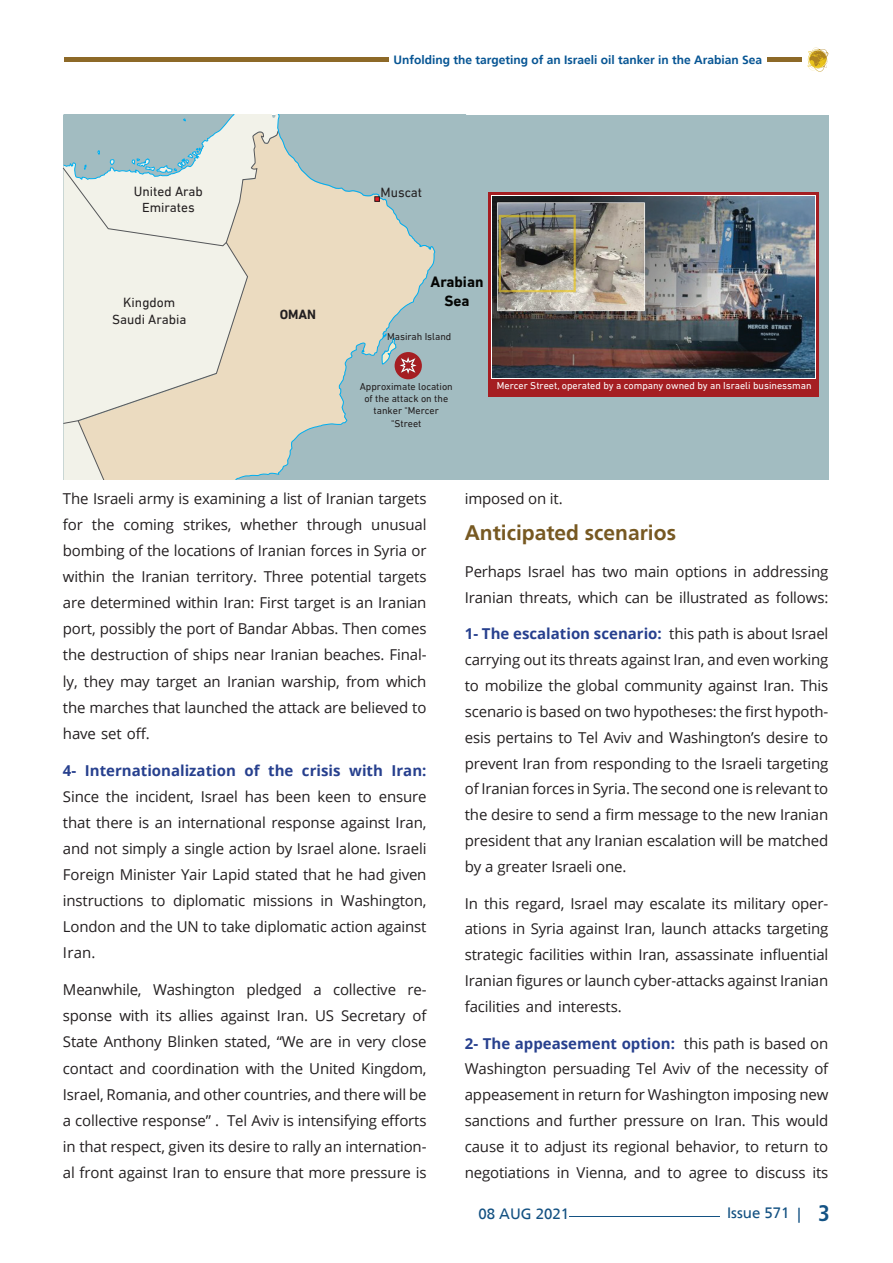
<style>
.page{position:relative;width:893px;height:1263px;background:#fff}
.page>*{position:absolute;margin:0;border:0;box-sizing:border-box;transform-origin:0 0}
.t1{font:700 21px "Frutiger LT Arabic 65";color:#775922}
.t2{font:700 15.3px/18.3px "DIN Next LTW23";color:#040503;text-align:center}
.t3{font:15px/26.1px "Open Sans";letter-spacing:-.01em;color:#231f20;text-align:justify}
.t4{font:700 15px "Open Sans";color:#27408e}
.t5{font:15px "Frutiger LT Arabic 55 Roman";color:#135182}
.t6{font:13.5px/16.2px "DIN Next LTW23";color:#231f20;text-align:center}
.t7{font:700 13.5px "DIN Next LTW23";color:#231f20}
.t8{font:700 12px "Frutiger LT Arabic 65";color:#075594}
.t9{font:10.2px/12.1px "DIN Next LTW23";color:#231f20;text-align:center}
.t10{font:10.2px "DIN Next LTW23";color:#fefefe}
.s1{font-weight:700;color:#27408e}
.s2{font-family:"Frutiger LT Std";font-weight:700;font-stretch:condensed;font-size:22.5px;color:#135284}
</style>
<div class="page">
<hr style="left:569px;top:1216px;width:151px;height:1px;background:#135182">
<svg style="left:807px;top:48px;width:21px;height:24px"></svg>
<div style="left:64px;top:57px;width:737px;height:5px;background:#8d6928"></div>
<div style="left:389px;top:55px;width:378px;height:9px;background:#fff"></div>
<div style="left:63px;top:115px;width:765px;height:364px;background:#a2bcc1"></div>
<svg style="left:63px;top:115px;width:372px;height:364px"></svg>
<svg style="left:63px;top:115px;width:216px;height:131px"></svg>
<svg style="left:374px;top:196px;width:6px;height:6px"></svg>
<div style="left:395px;top:352px;width:27px;height:27px;background:#a51e22;border-radius:50%"></div>
<svg style="left:381px;top:338px;width:36px;height:36px"></svg>
<div style="left:489px;top:192px;width:330px;height:204px;background:#a51e22"></div>
<svg style="left:491px;top:195px;width:324px;height:184px"></svg>
<img style="left:492px;top:197px;width:322px;height:181px">
<p class="t8" style="left:393px;top:50px;width:370px">Unfolding the targeting of an Israeli oil tanker in the Arabian Sea</p>
<p class="t6" style="left:134px;top:183px;width:70px">United Arab<br>Emirates</p>
<p class="t6" style="left:112px;top:295px;width:76px">Kingdom<br>Saudi Arabia</p>
<p class="t7" style="left:280px;top:307px;width:38px">OMAN</p>
<p class="t6" style="left:380px;top:184px;width:43px">Muscat</p>
<p class="t2" style="left:431px;top:273px;width:54px">Arabian<br>Sea</p>
<p class="t9" style="left:387px;top:330px;width:66px">Masirah Island</p>
<p class="t9" style="left:360px;top:380px;width:94px">Approximate location of the attack on the tanker "Mercer "Street</p>
<p class="t10" style="left:497px;top:380px;width:316px">Mercer Street, operated by a company owned by an Israeli businessman</p>
<p class="t3" style="left:63px;top:485px;width:365px">The Israeli army is examining a list of Iranian targets for the coming strikes, whether through unusual bombing of the locations of Iranian forces in Syria or within the Iranian territory. Three potential targets are determined within Iran: First target is an Iranian port, possibly the port of Bandar Abbas. Then comes the destruction of ships near Iranian beaches. Final&shy;ly, they may target an Iranian warship, from which the marches that launched the attack are believed to have set off.</p>
<p class="t4" style="left:63px;top:759px;width:365px">4- Internationalization of the crisis with Iran:</p>
<p class="t3" style="left:63px;top:783px;width:365px">Since the incident, Israel has been keen to ensure that there is an international response against Iran, and not simply a single action by Israel alone. Israeli Foreign Minister Yair Lapid stated that he had given instructions to diplomatic missions in Washington, London and the UN to take diplomatic action against Iran.</p>
<p class="t3" style="left:63px;top:976px;width:365px">Meanwhile, Washington pledged a collective re&shy;sponse with its allies against Iran. US Secretary of State Anthony Blinken stated, “We are in very close contact and coordination with the United Kingdom, Israel, Romania, and other countries, and there will be a collective response” . Tel Aviv is intensifying efforts in that respect, given its desire to rally an internation&shy;al front against Iran to ensure that more pressure is</p>
<p class="t3" style="left:465px;top:485px;width:99px">imposed on it.</p>
<h1 class="t1" style="left:465px;top:516px;width:213px">Anticipated scenarios</h1>
<p class="t3" style="left:465px;top:558px;width:365px">Perhaps Israel has two main options in addressing<br>Iranian threats, which can be illustrated as follows:</p>
<p class="t3" style="left:465px;top:620px;width:365px"><span class="s1">1- The escalation scenario:</span> this path is about Israel carrying out its threats against Iran, and even working to mobilize the global community against Iran. This scenario is based on two hypotheses: the first hypoth&shy;esis pertains to Tel Aviv and Washington’s desire to prevent Iran from responding to the Israeli targeting of Iranian forces in Syria. The second one is relevant to the desire to send a firm message to the new Iranian president that any Iranian escalation will be matched by a greater Israeli one.</p>
<p class="t3" style="left:465px;top:890px;width:365px">In this regard, Israel may escalate its military oper&shy;ations in Syria against Iran, launch attacks targeting strategic facilities within Iran, assassinate influential Iranian figures or launch cyber-attacks against Iranian facilities and interests.</p>
<p class="t3" style="left:465px;top:1030px;width:365px"><span class="s1">2- The appeasement option:</span> this path is based on Washington persuading Tel Aviv of the necessity of appeasement in return for Washington imposing new sanctions and further pressure on Iran. This would cause it to adjust its regional behavior, to return to negotiations in Vienna, and to agree to discuss its</p>
<p class="t5" style="left:478px;top:1202px;width:92px">08 AUG 2021</p>
<p class="t5" style="left:727px;top:1201px;width:104px">Issue 571 | <span class="s2">3</span></p>
</div>
